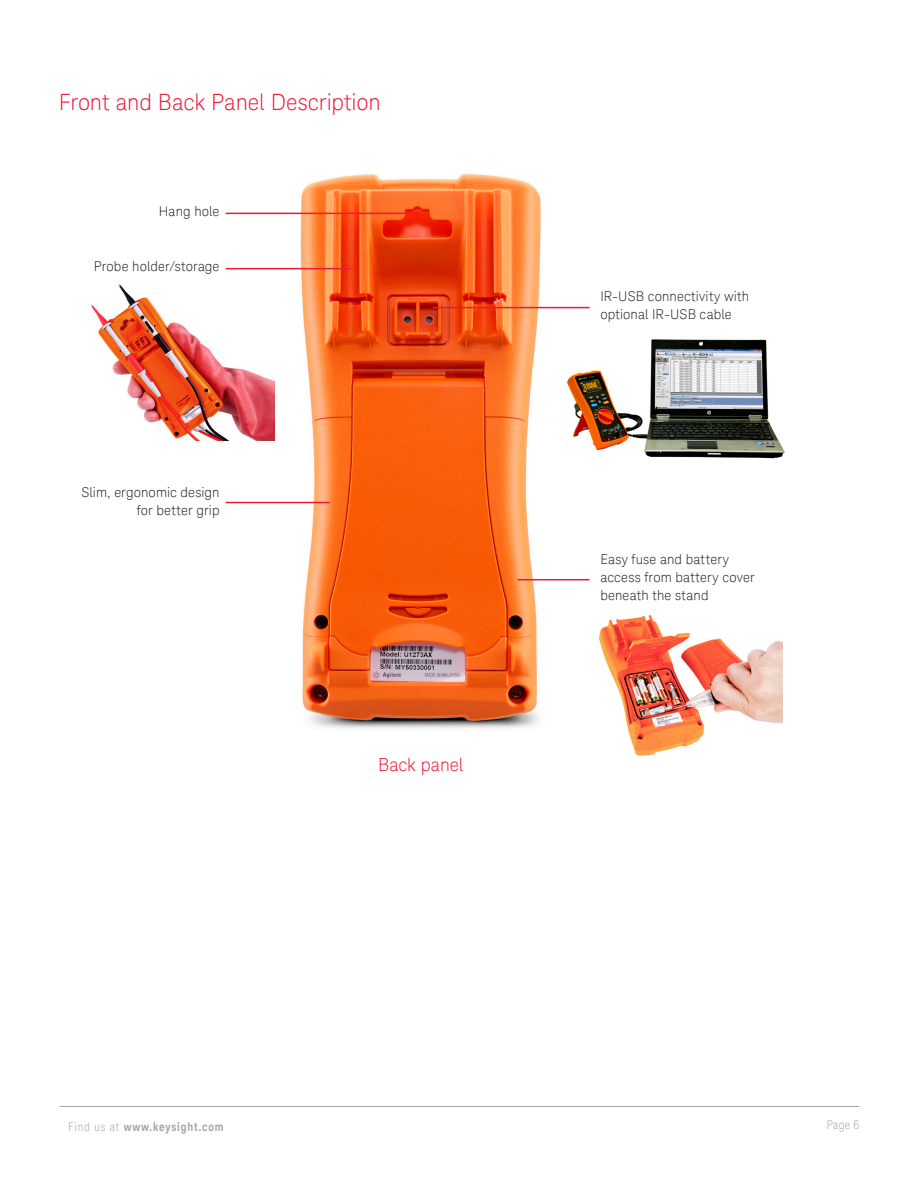
<style>
.page{position:relative;width:918px;height:1188px;background:#fff}
.page>*{position:absolute;margin:0;border:0;box-sizing:border-box;transform-origin:0 0}
.K_Heading_1{font:300 22.5px "Keysight Sans";letter-spacing:-.005em;color:#ed1a36}
.K_Heading_2{font:300 18px "Keysight Sans";letter-spacing:-.005em;color:#ed1a36}
.K_Body_Text{font:300 13.5px/18px "Keysight Sans";letter-spacing:.01em;color:#231f20}
.t1{font:700 12px "Keysight Sans Condensed";letter-spacing:.07em;color:#a4a1a9}
.t2{font:300 condensed 12px "Keysight Sans";color:#a4a1a9}
.s1{font-family:"Keysight Sans";font-weight:300;font-stretch:condensed}
</style>
<div class="page">
<img style="left:275px;top:173px;width:291px;height:556px">
<hr style="left:226px;top:268px;width:125px;height:1px;background:#ed1a36">
<hr style="left:433px;top:307px;width:157px;height:1px;background:#ed1a36">
<hr style="left:226px;top:213px;width:193px;height:1px;background:#ed1a36">
<hr style="left:226px;top:502px;width:104px;height:1px;background:#ed1a36">
<hr style="left:518px;top:579px;width:72px;height:1px;background:#ed1a36">
<img style="left:91px;top:284px;width:183px;height:157px">
<img style="left:599px;top:615px;width:183px;height:141px">
<img style="left:566px;top:339px;width:219px;height:120px">
<hr style="left:60px;top:1106px;width:799px;height:1px;background:#a4a1a9">
<p class="K_Heading_1" style="left:59px;top:89px;width:324px">Front and Back Panel Description</p>
<p class="K_Body_Text" style="left:159px;top:202px;width:62px">Hang hole</p>
<p class="K_Body_Text" style="left:94px;top:257px;width:127px">Probe holder/storage</p>
<p class="K_Body_Text" style="left:81px;top:483px;width:140px;text-align:right">Slim, ergonomic design for better grip</p>
<p class="K_Heading_2" style="left:378px;top:754px;width:87px">Back panel</p>
<p class="K_Body_Text" style="left:600px;top:287px;width:150px">IR-USB connectivity with optional IR-USB cable</p>
<p class="K_Body_Text" style="left:600px;top:551px;width:156px">Easy fuse and battery access from battery cover beneath the stand</p>
<p class="t1" style="left:68px;top:1119px;width:157px"><span class="s1">Find us at</span> www.keysight.com</p>
<p class="t2" style="left:827px;top:1117px;width:34px">Page 6</p>
</div>
